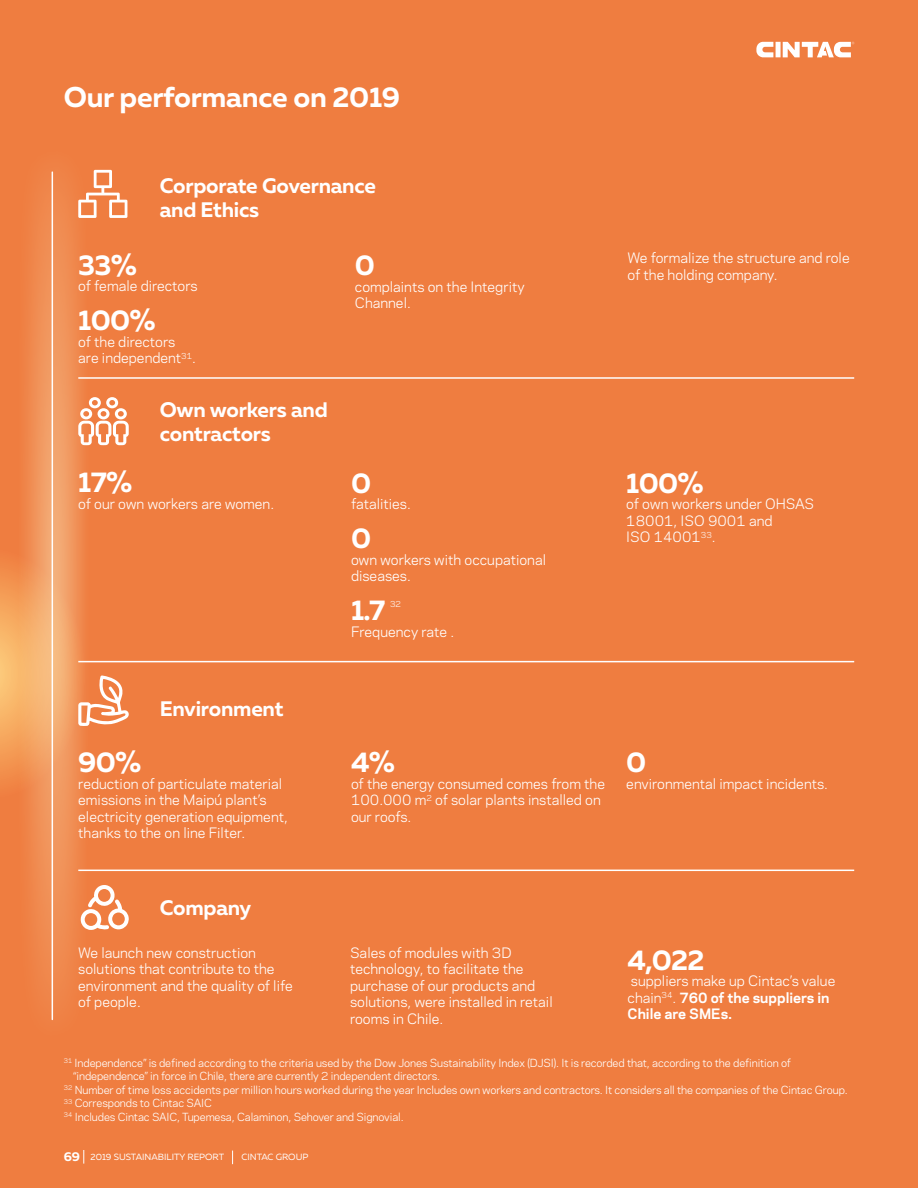
<style>
.page{position:relative;width:918px;height:1188px;background:#ef7d40}
.page>*{position:absolute;margin:0;border:0;box-sizing:border-box;transform-origin:0 0}
.t1{font:700 28.5px "Muller";letter-spacing:-.01em;color:#fff}
.t2{font:700 21px/24px "Muller";letter-spacing:-.01em;color:#fff}
.t3{font:13.5px/16.5px "Galaxie Polaris";color:#fff}
.t4{font:10.5px "Galaxie Polaris";letter-spacing:-.01em;color:#fff}
.t5{font:9px "Muller";color:#fff}
.t6{font:7.8px "Galaxie Polaris";color:#fff}
.s1{font-weight:700}
.s2{font-weight:700;font-size:12.75px}
</style>
<div class="page">
<svg style="left:6px;top:135px;width:96px;height:918px"></svg>
<hr style="left:52px;top:172px;width:1px;height:847px;background:#fff">
<svg style="left:78px;top:397px;width:51px;height:48px"></svg>
<svg style="left:78px;top:675px;width:51px;height:51px"></svg>
<svg style="left:80px;top:885px;width:49px;height:45px"></svg>
<svg style="left:78px;top:170px;width:49px;height:48px"></svg>
<hr style="left:78px;top:377px;width:776px;height:2px;background:#fff">
<hr style="left:78px;top:661px;width:776px;height:1px;background:#fff">
<hr style="left:78px;top:870px;width:776px;height:1px;background:#fff">
<svg style="left:84px;top:1150px;width:1px;height:14px"></svg>
<svg style="left:232px;top:1151px;width:1px;height:13px"></svg>
<svg style="left:756px;top:42px;width:98px;height:15px"></svg>
<h1 class="t1" style="left:64px;top:80px;width:338px">Our performance on 2019</h1>
<h2 class="t2" style="left:160px;top:174px;width:218px">Corporate Governance and Ethics</h2>
<h1 class="t1" style="left:78px;top:247px;width:60px">33%</h1>
<p class="t3" style="left:78px;top:277px;width:121px">of female directors</p>
<h1 class="t1" style="left:78px;top:302px;width:79px">100%</h1>
<p class="t3" style="left:78px;top:332px;width:119px">of the directors are independent<sup>31</sup>.</p>
<h2 class="t2" style="left:160px;top:398px;width:169px">Own workers and contractors</h2>
<h1 class="t1" style="left:78px;top:464px;width:56px">17%</h1>
<p class="t3" style="left:78px;top:494px;width:197px">of our own workers are women.</p>
<h1 class="t1" style="left:355px;top:247px;width:22px">0</h1>
<p class="t3" style="left:355px;top:277px;width:171px">complaints on the Integrity<br>Channel.</p>
<h1 class="t1" style="left:351px;top:465px;width:22px">0</h1>
<p class="t3" style="left:351px;top:495px;width:61px">fatalities.</p>
<h1 class="t1" style="left:351px;top:520px;width:22px">0</h1>
<p class="t3" style="left:351px;top:551px;width:197px">own workers with occupational diseases.</p>
<h1 class="t1" style="left:351px;top:592px;width:36px">1.7</h1>
<p class="t3" style="left:351px;top:623px;width:105px">Frequency rate .</p>
<p class="t6" style="left:390px;top:598px;width:13px">32</p>
<p class="t3" style="left:628px;top:249px;width:224px">We formalize the structure and role of the holding company.</p>
<h1 class="t1" style="left:626px;top:465px;width:79px">100%</h1>
<p class="t3" style="left:626px;top:495px;width:189px">of own workers under OHSAS<br>18001, ISO 9001 and<br>ISO 14001<sup>33</sup>.</p>
<h2 class="t2" style="left:160px;top:697px;width:125px">Environment</h2>
<h1 class="t1" style="left:78px;top:745px;width:65px">90%</h1>
<p class="t3" style="left:78px;top:775px;width:211px">reduction of particulate material emissions in the Maipú plant’s electricity generation equipment, thanks to the on line Filter.</p>
<h1 class="t1" style="left:351px;top:745px;width:46px">4%</h1>
<p class="t3" style="left:351px;top:775px;width:256px">of the energy consumed comes from the<br>100.000 m<sup>2</sup> of solar plants installed on our roofs.</p>
<h1 class="t1" style="left:626px;top:745px;width:22px">0</h1>
<p class="t3" style="left:626px;top:775px;width:203px">environmental impact incidents.</p>
<h2 class="t2" style="left:160px;top:896px;width:93px">Company</h2>
<p class="t3" style="left:78px;top:943px;width:216px">We launch new construction solutions that contribute to the environment and the quality of life of people.</p>
<p class="t3" style="left:350px;top:943px;width:204px">Sales of modules with 3D technology, to facilitate the purchase of our products and solutions, were installed in retail rooms in Chile.</p>
<h1 class="t1" style="left:628px;top:942px;width:78px">4,022</h1>
<p class="t3" style="left:628px;top:972px;width:209px">suppliers make up Cintac’s value chain<sup>34</sup>. <span class="s1">760 of the suppliers in<br>Chile are SMEs.</span></p>
<p class="t4" style="left:64px;top:1055px;width:729px"><sup>31</sup> Independence” is defined according to the criteria used by the Dow Jones Sustainability Index (DJSI). It is recorded that, according to the definition of</p>
<p class="t4" style="left:73px;top:1068px;width:368px">“independence” in force in Chile, there are currently 2 independent directors.</p>
<p class="t4" style="left:64px;top:1082px;width:786px"><sup>32</sup> Number of time loss accidents per million hours worked during the year Includes own workers and contractors. It considers all the companies of the Cintac Group.</p>
<p class="t4" style="left:64px;top:1095px;width:150px"><sup>33</sup> Corresponds to Cintac SAIC</p>
<p class="t4" style="left:64px;top:1109px;width:341px"><sup>34</sup> Includes Cintac SAIC, Tupemesa, Calaminon, Sehover and Signovial.</p>
<p class="t5" style="left:64px;top:1151px;width:162px"><span class="s2">69</span> 2019 SUSTAINABILITY REPORT</p>
<p class="t5" style="left:242px;top:1151px;width:68px">CINTAC GROUP</p>
</div>
